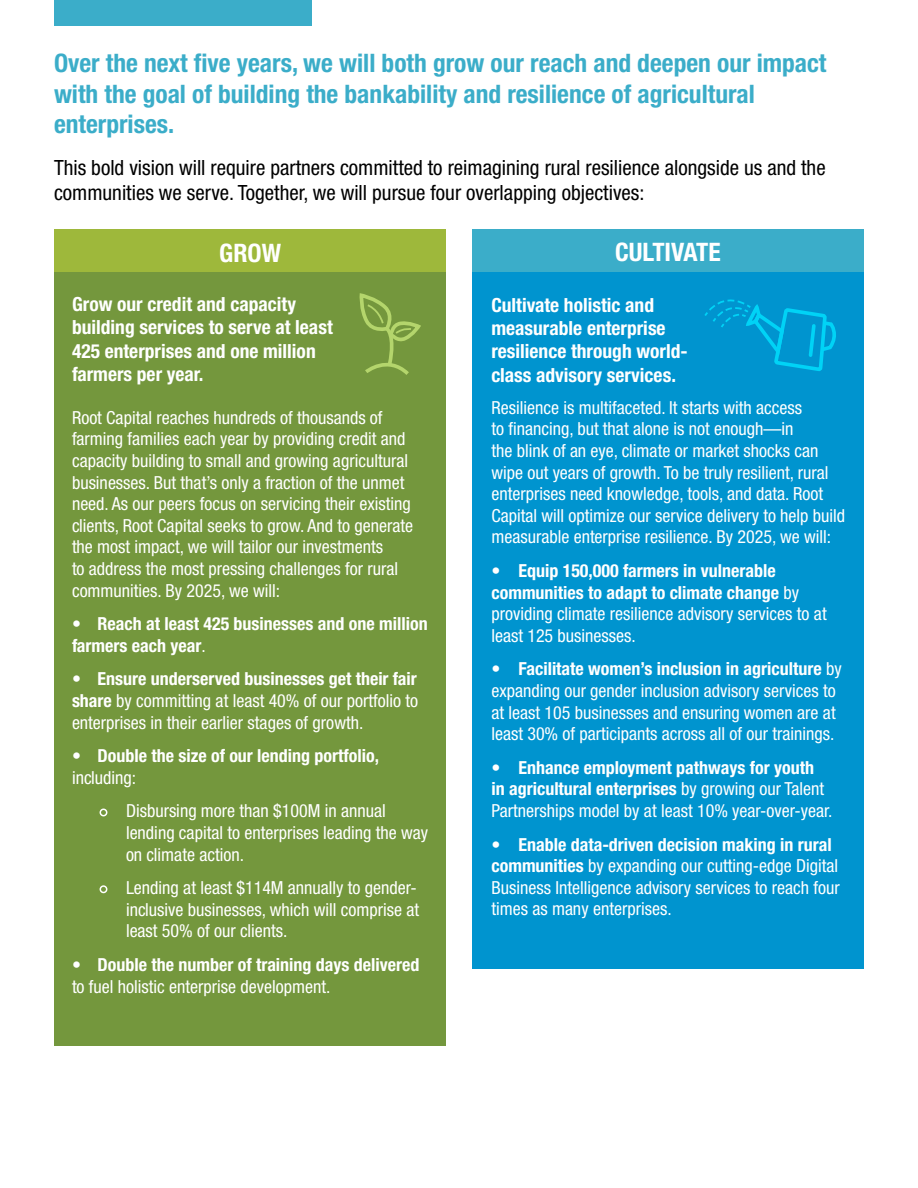
<style>
.page{position:relative;width:918px;height:1188px;background:#fff}
.page>*{position:absolute;margin:0;border:0;box-sizing:border-box;transform-origin:0 0}
.t1{font:700 condensed 25.5px/30.6px "Helvetica Neue LT Std";color:#3badc9}
.t2{font:700 condensed 25.5px "Helvetica Neue LT Std";color:#fff}
.t3{font:condensed 21px/25.2px "Helvetica Neue LT Std";color:#000}
.t4{font:700 condensed 19.5px/23.4px "Helvetica Neue LT Std";color:#fff}
.t5{font:condensed 18px/21.6px "Helvetica Neue LT Std";color:#fff}
.t6{font:700 condensed 18px/21.6px "Helvetica Neue LT Std";color:#fff}
.s1{font-weight:400}
.s2{font-weight:700}
</style>
<div class="page">
<div style="left:54px;top:236px;width:391px;height:810px;background:#74973d"></div>
<div style="left:473px;top:243px;width:391px;height:725px;background:#0094cf"></div>
<svg style="left:359px;top:293px;width:62px;height:82px"></svg>
<svg style="left:704px;top:299px;width:132px;height:72px"></svg>
<div style="left:54px;top:0;width:258px;height:26px;background:#3badc9"></div>
<div style="left:54px;top:230px;width:391px;height:42px;background:#9eb83b"></div>
<div style="left:473px;top:230px;width:391px;height:42px;background:#3badc9"></div>
<h1 class="t1" style="left:54px;top:48px;width:774px">Over the next five years, we will both grow our reach and deepen our impact with the goal of building the bankability and resilience of agricultural enterprises.</h1>
<p class="t3" style="left:54px;top:155px;width:773px">This bold vision will require partners committed to reimagining rural resilience alongside us and the communities we serve. Together, we will pursue four overlapping objectives:</p>
<h1 class="t2" style="left:219px;top:237px;width:63px">GROW</h1>
<h1 class="t2" style="left:615px;top:236px;width:107px">CULTIVATE</h1>
<p class="t4" style="left:72px;top:292px;width:262px">Grow our credit and capacity building services to serve at least<br>425 enterprises and one million farmers per year.</p>
<p class="t5" style="left:72px;top:407px;width:343px">Root Capital reaches hundreds of thousands of farming families each year by providing credit and capacity building to small and growing agricultural businesses. But that’s only a fraction of the unmet need. As our peers focus on servicing their existing clients, Root Capital seeks to grow. And to generate the most impact, we will tailor our investments<br>to address the most pressing challenges for rural communities. By 2025, we will:</p>
<p class="t6" style="left:72px;top:613px;width:357px">• Reach at least 425 businesses and one million farmers each year<span class="s1">.</span></p>
<p class="t5" style="left:72px;top:668px;width:348px;text-align:justify"><span class="s2">• Ensure underserved businesses get their fair share</span> by committing at least 40% of our portfolio to enterprises in their earlier stages of growth.</p>
<p class="t6" style="left:72px;top:745px;width:309px">• Double the size of our lending portfolio,</p>
<p class="t5" style="left:72px;top:767px;width:66px">including:</p>
<p class="t5" style="left:126px;top:800px;width:303px;text-indent:-27px"><span class="s2">•</span> Disbursing more than $100M in annual lending capital to enterprises leading the way on climate action.</p>
<p class="t5" style="left:126px;top:877px;width:295px;text-indent:-27px"><span class="s2">•</span> Lending at least $114M annually to gender&shy;inclusive businesses, which will comprise at least 50% of our clients.</p>
<p class="t6" style="left:72px;top:954px;width:349px">• Double the number of training days delivered</p>
<p class="t5" style="left:72px;top:975px;width:260px">to fuel holistic enterprise development.</p>
<p class="t4" style="left:491px;top:293px;width:198px">Cultivate holistic and measurable enterprise resilience through world&shy;class advisory services.</p>
<p class="t5" style="left:491px;top:397px;width:355px">Resilience is multifaceted. It starts with access<br>to financing, but that alone is not enough—in<br>the blink of an eye, climate or market shocks can wipe out years of growth. To be truly resilient, rural enterprises need knowledge, tools, and data. Root Capital will optimize our service delivery to help build measurable enterprise resilience. By 2025, we will:</p>
<p class="t5" style="left:491px;top:560px;width:337px"><span class="s2">• Equip 150,000 farmers in vulnerable communities to adapt to climate change</span> by providing climate resilience advisory services to at least 125 businesses.</p>
<p class="t5" style="left:491px;top:658px;width:352px"><span class="s2">• Facilitate women’s inclusion in agriculture</span> by expanding our gender inclusion advisory services to at least 105 businesses and ensuring women are at least 30% of participants across all of our trainings.</p>
<p class="t5" style="left:491px;top:757px;width:343px"><span class="s2">• Enhance employment pathways for youth<br>in agricultural enterprises</span> by growing our Talent<br>Partnerships model by at least 10% year-over-year.</p>
<p class="t5" style="left:491px;top:833px;width:350px"><span class="s2">• Enable data-driven decision making in rural communities</span> by expanding our cutting-edge Digital Business Intelligence advisory services to reach four times as many enterprises.</p>
</div>
